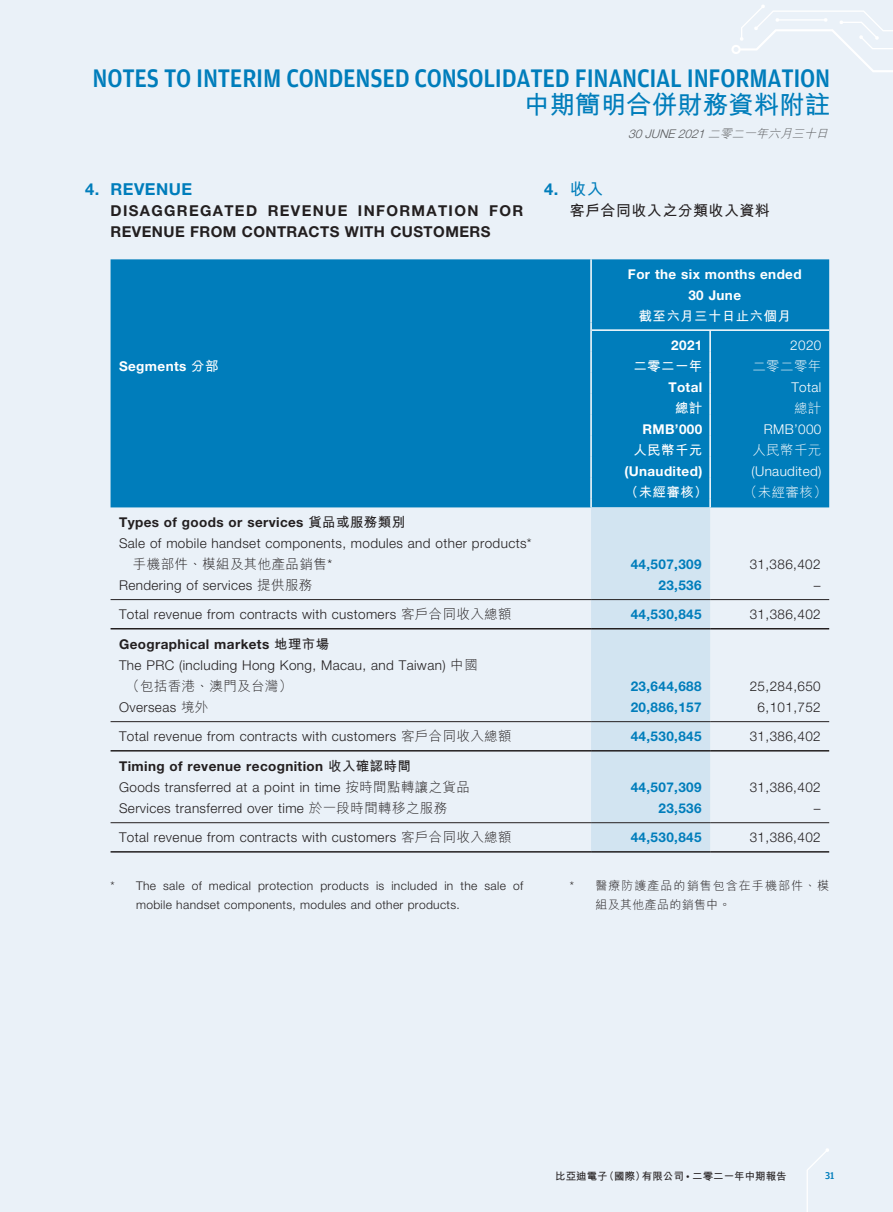
<style>
.page{position:relative;width:893px;height:1212px;background:#eaf1f8}
.page>*{position:absolute;margin:0;border:0;box-sizing:border-box;transform-origin:0 0}
.t1{font:500 27px "Amplitude";letter-spacing:-.01em;color:#007dbb;scale:.9 1}
.t2{font:700 25.5px "M Hei HK";color:#007dbb}
.t3{font:700 16.5px "Helvetica Neue LT Std";letter-spacing:.03em;color:#007dbb}
.t4{font:700 15px/21px "Helvetica Neue LT Std";letter-spacing:.09em;color:#231f20}
.t5{font:700 15px "M Hei HK";letter-spacing:.03em;color:#231f20}
.t6{font:300 13.5px/21px "Helvetica Neue LT Std";letter-spacing:.03em;color:#231f20}
.t7{font:700 13.5px "Helvetica Neue LT Std";letter-spacing:.03em;color:#007dbb}
.t8{font:700 13.5px/21px "Helvetica Neue LT Std";letter-spacing:.03em;color:#fff;text-align:center}
.t9{font:700 13.5px "M Hei HK";letter-spacing:.03em;color:#fff}
.t10{font:300 13.5px "Helvetica Neue LT Std";letter-spacing:.03em;color:#fff}
.t11{font:300 13.5px "M Hei HK";letter-spacing:.03em;color:#231f20}
.t12{font:300 13.5px "M Hei HK";letter-spacing:.03em;color:#fff}
.t13{font:300 12px/19.5px "Helvetica Neue LT Std";letter-spacing:.03em;color:#231f20}
.t14{font:300 12px/19.5px "M Hei HK";letter-spacing:.085em;color:#231f20}
.t15{font:italic 300 12px "Helvetica Neue LT Std";color:#57585a}
.t16{font:700 10.5px "M Hei HK";color:#231f20}
.t17{font:500 10.5px "Amplitude";color:#007dbb}
.s1{font-family:"M Hei HK"}
.s2{font-weight:700}
.s3{font-family:"M Hei HK";font-weight:700}
.s4{font-family:"Helvetica Neue LT Std"}
.s5{font-family:"Amplitude";font-weight:400}
</style>
<div class="page">
<svg style="left:731px;top:5px;width:162px;height:67px"></svg>
<svg style="left:807px;top:1148px;width:22px;height:64px"></svg>
<div style="left:111px;top:259px;width:718px;height:248px;background:#007dbb"></div>
<hr style="left:590px;top:331px;width:2px;height:21px;background:#fff">
<hr style="left:590px;top:352px;width:2px;height:21px;background:#fff">
<hr style="left:590px;top:373px;width:2px;height:21px;background:#fff">
<hr style="left:590px;top:394px;width:2px;height:21px;background:#fff">
<hr style="left:590px;top:415px;width:2px;height:21px;background:#fff">
<hr style="left:590px;top:436px;width:2px;height:21px;background:#fff">
<hr style="left:590px;top:457px;width:2px;height:21px;background:#fff">
<hr style="left:590px;top:478px;width:2px;height:21px;background:#fff">
<hr style="left:709px;top:331px;width:2px;height:21px;background:#fff">
<hr style="left:709px;top:352px;width:2px;height:21px;background:#fff">
<hr style="left:709px;top:373px;width:2px;height:21px;background:#fff">
<hr style="left:709px;top:394px;width:2px;height:21px;background:#fff">
<hr style="left:709px;top:415px;width:2px;height:21px;background:#fff">
<hr style="left:709px;top:436px;width:2px;height:21px;background:#fff">
<hr style="left:709px;top:457px;width:2px;height:21px;background:#fff">
<hr style="left:709px;top:478px;width:2px;height:21px;background:#fff">
<div style="left:590px;top:499px;width:121px;height:352px;background:#d2e4f1"></div>
<hr style="left:590px;top:259px;width:2px;height:63px;background:#fff">
<svg style="left:590px;top:322px;width:2px;height:9px"></svg>
<hr style="left:592px;top:329px;width:237px;height:2px;background:#fff">
<hr style="left:111px;top:599px;width:480px;height:1px;background:#231f20">
<hr style="left:591px;top:599px;width:119px;height:1px;background:#231f20">
<hr style="left:710px;top:599px;width:119px;height:1px;background:#231f20">
<hr style="left:111px;top:628px;width:480px;height:1px;background:#231f20">
<hr style="left:591px;top:628px;width:119px;height:1px;background:#231f20">
<hr style="left:710px;top:628px;width:119px;height:1px;background:#231f20">
<hr style="left:111px;top:721px;width:480px;height:1px;background:#231f20">
<hr style="left:591px;top:721px;width:119px;height:1px;background:#231f20">
<hr style="left:710px;top:721px;width:119px;height:1px;background:#231f20">
<hr style="left:111px;top:750px;width:480px;height:1px;background:#231f20">
<hr style="left:591px;top:750px;width:119px;height:1px;background:#231f20">
<hr style="left:710px;top:750px;width:119px;height:1px;background:#231f20">
<hr style="left:111px;top:822px;width:480px;height:1px;background:#231f20">
<hr style="left:591px;top:822px;width:119px;height:1px;background:#231f20">
<hr style="left:710px;top:822px;width:119px;height:1px;background:#231f20">
<hr style="left:111px;top:851px;width:480px;height:1px;background:#231f20">
<hr style="left:591px;top:851px;width:119px;height:1px;background:#231f20">
<hr style="left:710px;top:851px;width:119px;height:1px;background:#231f20">
<h1 class="t1" style="left:93px;top:63px;width:821px">NOTES TO INTERIM CONDENSED CONSOLIDATED FINANCIAL INFORMATION</h1>
<h2 class="t2" style="left:524px;top:87px;width:307px">中期簡明合併財務資料附註</h2>
<p class="t3" style="left:85px;top:179px;width:109px">4. REVENUE</p>
<p class="t4" style="left:111px;top:199px;width:414px">DISAGGREGATED REVENUE INFORMATION FOR<br>REVENUE FROM CONTRACTS WITH CUSTOMERS</p>
<p class="t15" style="left:628px;top:126px;width:205px">30JUNE 2021<span class="s1">二零二一年六月三十日</span></p>
<p class="t3" style="left:544px;top:179px;width:60px">4. <span class="s1">收入</span></p>
<p class="t5" style="left:570px;top:199px;width:202px">客戶合同收入之分類收入資料</p>
<p class="t8" style="left:628px;top:263px;width:175px">For the six months ended<br>30 June</p>
<p class="t9" style="left:639px;top:306px;width:154px">截至六月三十日止六個月</p>
<p class="t8" style="left:671px;top:335px;width:33px">2021</p>
<p class="t10" style="left:790px;top:337px;width:33px">2020</p>
<p class="t8" style="left:119px;top:356px;width:101px">Segments <span class="s1">分部</span></p>
<p class="t9" style="left:633px;top:356px;width:71px">二零二一年</p>
<p class="t12" style="left:752px;top:359px;width:71px">二零二零年</p>
<p class="t8" style="left:668px;top:377px;width:35px">Total</p>
<p class="t10" style="left:791px;top:379px;width:32px">Total</p>
<p class="t9" style="left:675px;top:398px;width:29px">總計</p>
<p class="t12" style="left:794px;top:401px;width:29px">總計</p>
<p class="t8" style="left:642px;top:419px;width:62px">RMB’000</p>
<p class="t10" style="left:764px;top:421px;width:59px">RMB’000</p>
<p class="t9" style="left:633px;top:440px;width:71px">人民幣千元</p>
<p class="t12" style="left:752px;top:443px;width:71px">人民幣千元</p>
<p class="t8" style="left:624px;top:461px;width:80px">(Unaudited)</p>
<p class="t10" style="left:751px;top:463px;width:72px">(Unaudited)</p>
<p class="t9" style="left:625px;top:482px;width:84px">（未經審核）</p>
<p class="t12" style="left:744px;top:485px;width:84px">（未經審核）</p>
<p class="t6" style="left:119px;top:511px;width:414px"><span class="s2">Types of goods or services</span> <span class="s3">貨品或服務類別<br></span>Sale of mobile handset components, modules and other products*</p>
<p class="t11" style="left:133px;top:557px;width:201px">手機部件、模組及其他產品銷售<span class="s4">*</span></p>
<p class="t7" style="left:631px;top:556px;width:72px">44,507,309</p>
<p class="t6" style="left:750px;top:553px;width:72px">31,386,402</p>
<p class="t6" style="left:119px;top:574px;width:195px">Rendering of services <span class="s1">提供服務</span></p>
<p class="t7" style="left:658px;top:577px;width:45px">23,536</p>
<p class="t6" style="left:814px;top:574px;width:8px">–</p>
<p class="t6" style="left:119px;top:604px;width:394px">Total revenue from contracts with customers <span class="s1">客戶合同收入總額</span></p>
<p class="t7" style="left:631px;top:606px;width:72px">44,530,845</p>
<p class="t6" style="left:750px;top:604px;width:72px">31,386,402</p>
<p class="t6" style="left:119px;top:633px;width:360px"><span class="s2">Geographical markets</span> <span class="s3">地理市場<br></span>The PRC (including Hong Kong, Macau, and Taiwan) <span class="s1">中國</span></p>
<p class="t11" style="left:126px;top:679px;width:168px">（包括香港、澳門及台灣）</p>
<p class="t7" style="left:631px;top:678px;width:72px">23,644,688</p>
<p class="t6" style="left:750px;top:675px;width:72px">25,284,650</p>
<p class="t6" style="left:119px;top:696px;width:91px">Overseas <span class="s1">境外</span></p>
<p class="t7" style="left:631px;top:699px;width:72px">20,886,157</p>
<p class="t6" style="left:758px;top:696px;width:65px">6,101,752</p>
<p class="t6" style="left:119px;top:726px;width:394px">Total revenue from contracts with customers <span class="s1">客戶合同收入總額</span></p>
<p class="t7" style="left:631px;top:728px;width:72px">44,530,845</p>
<p class="t6" style="left:750px;top:726px;width:72px">31,386,402</p>
<p class="t6" style="left:119px;top:755px;width:352px"><span class="s2">Timing of revenue recognition</span> <span class="s3">收入確認時間<br></span>Goods transferred at a point in time <span class="s1">按時間點轉讓之貨品</span></p>
<p class="t7" style="left:631px;top:779px;width:72px">44,507,309</p>
<p class="t6" style="left:750px;top:776px;width:72px">31,386,402</p>
<p class="t6" style="left:119px;top:797px;width:330px">Services transferred over time <span class="s1">於一段時間轉移之服務</span></p>
<p class="t7" style="left:658px;top:800px;width:45px">23,536</p>
<p class="t6" style="left:814px;top:797px;width:8px">–</p>
<p class="t6" style="left:119px;top:827px;width:394px">Total revenue from contracts with customers <span class="s1">客戶合同收入總額</span></p>
<p class="t7" style="left:631px;top:829px;width:72px">44,530,845</p>
<p class="t6" style="left:750px;top:827px;width:72px">31,386,402</p>
<p class="t13" style="left:136px;top:875px;width:389px;text-indent:-26px">* The sale of medical protection products is included in the sale of mobile handset components, modules and other products.</p>
<p class="t14" style="left:595px;top:875px;width:235px;text-indent:-26px"><span class="s4">*</span> 醫療防護產品的銷售包含在手機部件、模組及其他產品的銷售中。</p>
<p class="t16" style="left:555px;top:1169px;width:233px">比亞迪電子（國際）有限公司 <span class="s5">•</span> 二零二一年中期報告</p>
<p class="t17" style="left:825px;top:1170px;width:11px">31</p>
</div>
